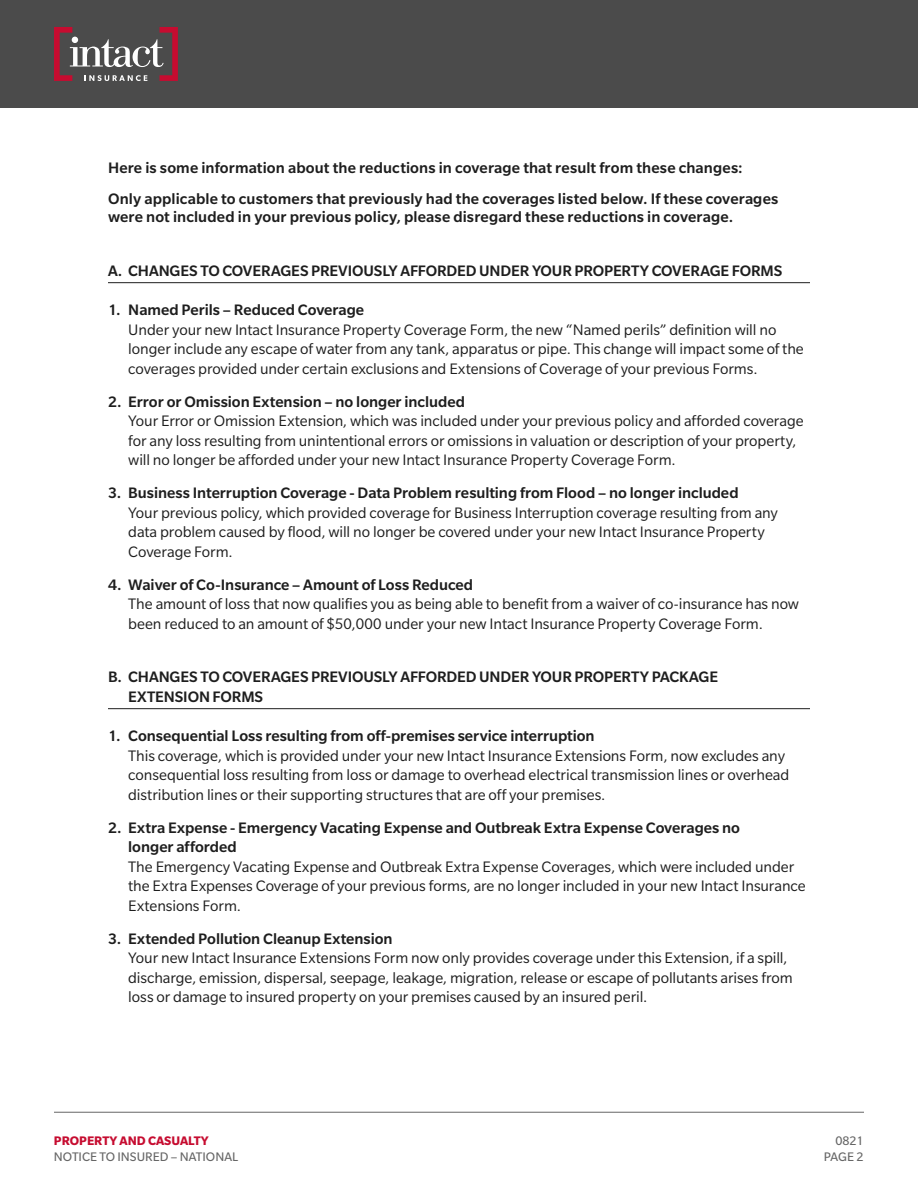
<style>
.page{position:relative;width:918px;height:1188px;background:#fff}
.page>*{position:absolute;margin:0;border:0;box-sizing:border-box;transform-origin:0 0}
.Body_-_Numbered_List{font:16.5px/19.5px "Slate Std";letter-spacing:-.005em;color:#1e1e1e}
.H1_-_Lettered{font:500 16.5px/19.5px "Slate Std";color:#1e1e1e}
.t1{font:13.5px/16.2px "Slate Std";color:#666;text-align:right}
.t2{font:700 13.5px "Slate Std";color:#c60c30}
</style>
<div class="page">
<div style="left:0;top:0;width:918px;height:108px;background:#4b4b4b"></div>
<svg style="left:54px;top:27px;width:124px;height:54px"></svg>
<hr style="left:54px;top:1112px;width:810px;height:1px;background:#666">
<hr style="left:108px;top:282px;width:702px;height:1px;background:#1e1e1e">
<hr style="left:108px;top:708px;width:702px;height:1px;background:#1e1e1e">
<h3 class="H1_-_Lettered" style="left:108px;top:158px;width:636px">Here is some information about the reductions in coverage that result from these changes:</h3>
<h3 class="H1_-_Lettered" style="left:108px;top:190px;width:672px;line-height:18px">Only applicable to customers that previously had the coverages listed below. If these coverages were not included in your previous policy, please disregard these reductions in coverage.</h3>
<p class="H1_-_Lettered" style="left:108px;top:260px;width:676px">A. CHANGES TO COVERAGES PREVIOUSLY AFFORDED UNDER YOUR PROPERTY COVERAGE FORMS</p>
<p class="H1_-_Lettered" style="left:108px;top:300px;width:258px">1. Named Perils – Reduced Coverage</p>
<p class="Body_-_Numbered_List" style="left:128px;top:320px;width:677px">Under your new Intact Insurance Property Coverage Form, the new “Named perils” definition will no longer include any escape of water from any tank, apparatus or pipe. This change will impact some of the coverages provided under certain exclusions and Extensions of Coverage of your previous Forms.</p>
<p class="H1_-_Lettered" style="left:108px;top:392px;width:359px">2. Error or Omission Extension – no longer included</p>
<p class="Body_-_Numbered_List" style="left:128px;top:411px;width:677px">Your Error or Omission Extension, which was included under your previous policy and afforded coverage for any loss resulting from unintentional errors or omissions in valuation or description of your property, will no longer be afforded under your new Intact Insurance Property Coverage Form.</p>
<p class="H1_-_Lettered" style="left:108px;top:483px;width:632px">3. Business Interruption Coverage - Data Problem resulting from Flood – no longer included</p>
<p class="Body_-_Numbered_List" style="left:128px;top:503px;width:651px">Your previous policy, which provided coverage for Business Interruption coverage resulting from any data problem caused by flood, will no longer be covered under your new Intact Insurance Property<br>Coverage Form.</p>
<p class="H1_-_Lettered" style="left:108px;top:575px;width:367px">4. Waiver of Co-Insurance – Amount of Loss Reduced</p>
<p class="Body_-_Numbered_List" style="left:128px;top:594px;width:672px">The amount of loss that now qualifies you as being able to benefit from a waiver of co-insurance has now been reduced to an amount of $50,000 under your new Intact Insurance Property Coverage Form.</p>
<p class="H1_-_Lettered" style="left:128px;top:667px;width:591px;text-indent:-20px">B. CHANGES TO COVERAGES PREVIOUSLY AFFORDED UNDER YOUR PROPERTY PACKAGE<br>EXTENSION FORMS</p>
<p class="H1_-_Lettered" style="left:108px;top:726px;width:488px">1. Consequential Loss resulting from off-premises service interruption</p>
<p class="Body_-_Numbered_List" style="left:128px;top:746px;width:663px">This coverage, which is provided under your new Intact Insurance Extensions Form, now excludes any consequential loss resulting from loss or damage to overhead electrical transmission lines or overhead distribution lines or their supporting structures that are off your premises.</p>
<p class="H1_-_Lettered" style="left:128px;top:818px;width:613px;text-indent:-20px">2. Extra Expense - Emergency Vacating Expense and Outbreak Extra Expense Coverages no longer afforded</p>
<p class="Body_-_Numbered_List" style="left:128px;top:857px;width:679px">The Emergency Vacating Expense and Outbreak Extra Expense Coverages, which were included under the Extra Expenses Coverage of your previous forms, are no longer included in your new Intact Insurance<br>Extensions Form.</p>
<p class="H1_-_Lettered" style="left:108px;top:929px;width:286px">3. Extended Pollution Cleanup Extension</p>
<p class="Body_-_Numbered_List" style="left:128px;top:948px;width:666px">Your new Intact Insurance Extensions Form now only provides coverage under this Extension, if a spill, discharge, emission, dispersal, seepage, leakage, migration, release or escape of pollutants arises from loss or damage to insured property on your premises caused by an insured peril.</p>
<p class="t2" style="left:54px;top:1133px;width:156px">PROPERTY AND CASUALTY</p>
<p class="t1" style="left:54px;top:1149px;width:186px">NOTICE TO INSURED – NATIONAL</p>
<p class="t1" style="left:824px;top:1132px;width:41px">0821<br>PAGE 2</p>
</div>
